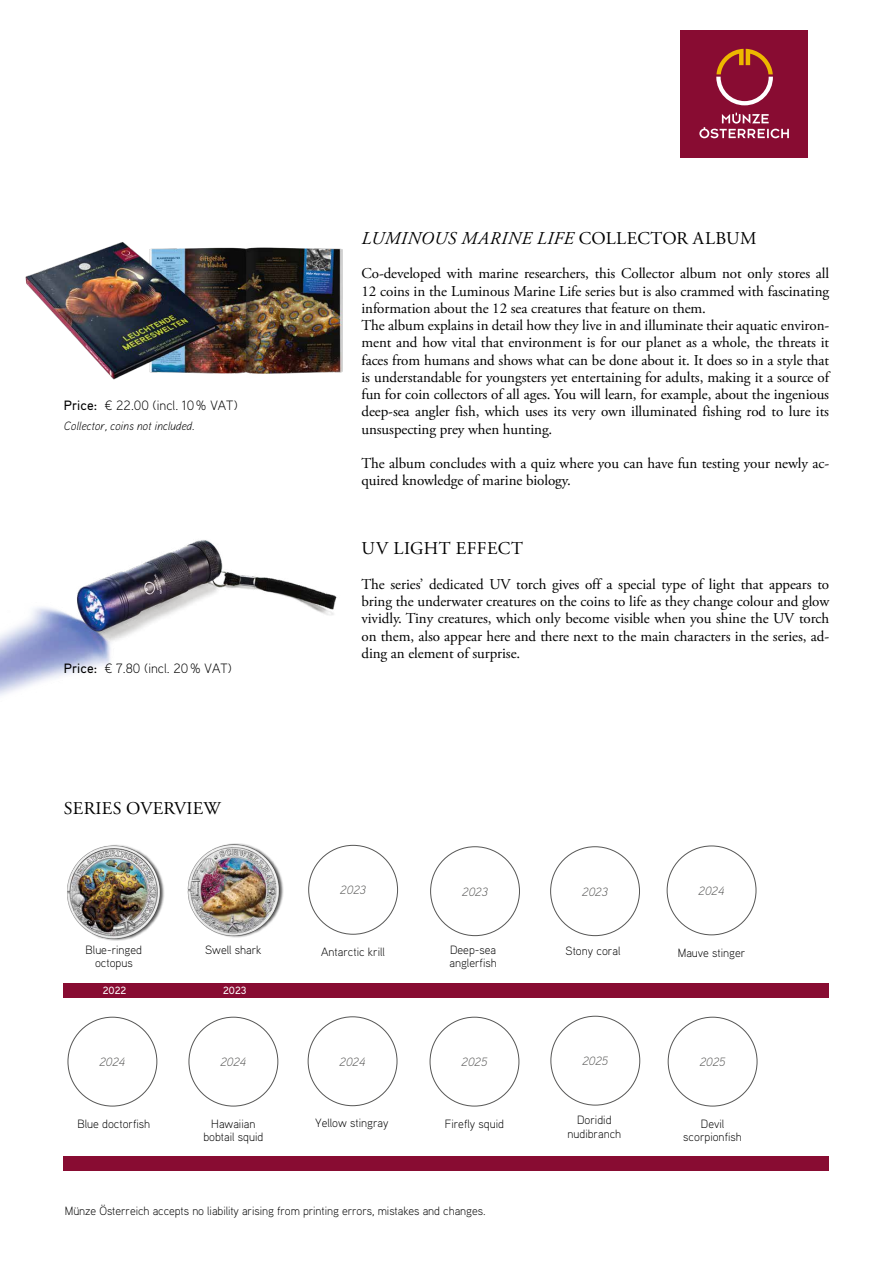
<style>
.page{position:relative;width:893px;height:1263px;background:#fff}
.page>*{position:absolute;margin:0;border:0;box-sizing:border-box;transform-origin:0 0}
.t1{font:italic 18px "Adobe Garamond Pro";letter-spacing:.02em;color:#000}
.t2{font:18px "Adobe Garamond Pro";letter-spacing:.015em;color:#000}
.t3{font:15px/17.2px "Adobe Garamond Pro";letter-spacing:-.005em;color:#000}
.t4{font:300 13.5px "Aaux Pro";color:#000}
.t5{font:300 12px/13.5px "Aaux Pro";color:#000;text-align:center}
.t6{font:italic 300 12px "Aaux Pro";color:#575756}
.t7{font:italic 300 12px "Aaux Pro";letter-spacing:-.01em;color:#000}
.t8{font:500 10.5px "Aaux Pro";color:#fff}
.s1{font-weight:500}
.s2{font-style:normal}
</style>
<div class="page">
<img style="left:25px;top:242px;width:318px;height:138px">
<div style="left:680px;top:30px;width:128px;height:127px;background:#880c32"></div>
<svg style="left:716px;top:49px;width:57px;height:56px"></svg>
<svg style="left:699px;top:113px;width:90px;height:25px"></svg>
<img style="left:67px;top:844px;width:98px;height:97px">
<div style="left:64px;top:983px;width:765px;height:14px;background:#880c32"></div>
<div style="left:64px;top:1156px;width:765px;height:14px;background:#880c32"></div>
<img style="left:0;top:540px;width:337px;height:156px">
<img style="left:187px;top:843px;width:97px;height:95px">
<p class="t4" style="left:64px;top:396px;width:175px"><span class="s1">Price:</span> ¤ 22.00 (incl. 10% VAT)</p>
<p class="t7" style="left:64px;top:418px;width:132px">Collector, coins not included.</p>
<p class="t4" style="left:64px;top:660px;width:169px"><span class="s1">Price:</span> ¤ 7.80 (incl. 20% VAT)</p>
<p class="t2" style="left:64px;top:798px;width:158px">SERIES OVERVIEW</p>
<p class="t5" style="left:86px;top:942px;width:58px">Blue-ringed octopus</p>
<p class="t5" style="left:205px;top:942px;width:58px">Swell shark</p>
<p class="t8" style="left:103px;top:984px;width:25px">2022</p>
<p class="t8" style="left:223px;top:984px;width:25px">2023</p>
<p class="t6" style="left:99px;top:1054px;width:27px">2024</p>
<p class="t5" style="left:77px;top:1116px;width:74px">Blue doctorfish</p>
<p class="t6" style="left:220px;top:1054px;width:27px">2024</p>
<p class="t5" style="left:203px;top:1116px;width:62px">Hawaiian bobtail squid</p>
<p class="t1" style="left:362px;top:227px;width:396px">LUMINOUS MARINE LIFE <span class="s2">COLLECTOR ALBUM</span></p>
<p class="t3" style="left:361px;top:265px;width:469px">Co-developed with marine researchers, this Collector album not only stores all 12 coins in the Luminous Marine Life series but is also crammed with fascinating information about the 12 sea creatures that feature on them.<br>The album explains in detail how they live in and illuminate their aquatic environ&shy;ment and how vital that environment is for our planet as a whole, the threats it faces from humans and shows what can be done about it. It does so in a style that is understandable for youngsters yet entertaining for adults, making it a source of fun for coin collectors of all ages. You will learn, for example, about the ingenious deep-sea angler fish, which uses its very own illuminated fishing rod to lure its unsuspecting prey when hunting.</p>
<p class="t3" style="left:361px;top:455px;width:469px">The album concludes with a quiz where you can have fun testing your newly ac&shy;quired knowledge of marine biology.</p>
<p class="t2" style="left:362px;top:538px;width:163px">UV LIGHT EFFECT</p>
<p class="t3" style="left:361px;top:576px;width:469px;text-align:justify">The series’ dedicated UV torch gives off a special type of light that appears to bring the underwater creatures on the coins to life as they change colour and glow vividly. Tiny creatures, which only become visible when you shine the UV torch on them, also appear here and there next to the main characters in the series, ad&shy;ding an element of surprise.</p>
<p class="t6" style="left:340px;top:882px;width:27px">2023</p>
<p class="t6" style="left:462px;top:884px;width:27px">2023</p>
<p class="t6" style="left:582px;top:884px;width:27px">2023</p>
<p class="t6" style="left:699px;top:883px;width:27px">2024</p>
<p class="t5" style="left:321px;top:944px;width:65px">Antarctic krill</p>
<p class="t5" style="left:449px;top:942px;width:49px;text-align:left">Deep-sea anglerfish</p>
<p class="t5" style="left:566px;top:943px;width:56px">Stony coral</p>
<p class="t5" style="left:678px;top:945px;width:69px">Mauve stinger</p>
<p class="t6" style="left:340px;top:1054px;width:27px">2024</p>
<p class="t6" style="left:582px;top:1053px;width:27px">2025</p>
<p class="t6" style="left:462px;top:1054px;width:27px">2025</p>
<p class="t6" style="left:700px;top:1054px;width:27px">2025</p>
<p class="t5" style="left:315px;top:1116px;width:75px">Yellow stingray</p>
<p class="t5" style="left:445px;top:1116px;width:61px">Firefly squid</p>
<p class="t5" style="left:567px;top:1113px;width:55px">Doridid nudibranch</p>
<p class="t5" style="left:683px;top:1116px;width:60px">Devil scorpionfish</p>
<p class="t5" style="left:65px;top:1203px;width:422px">Münze Österreich accepts no liability arising from printing errors, mistakes and changes.</p>
</div>
